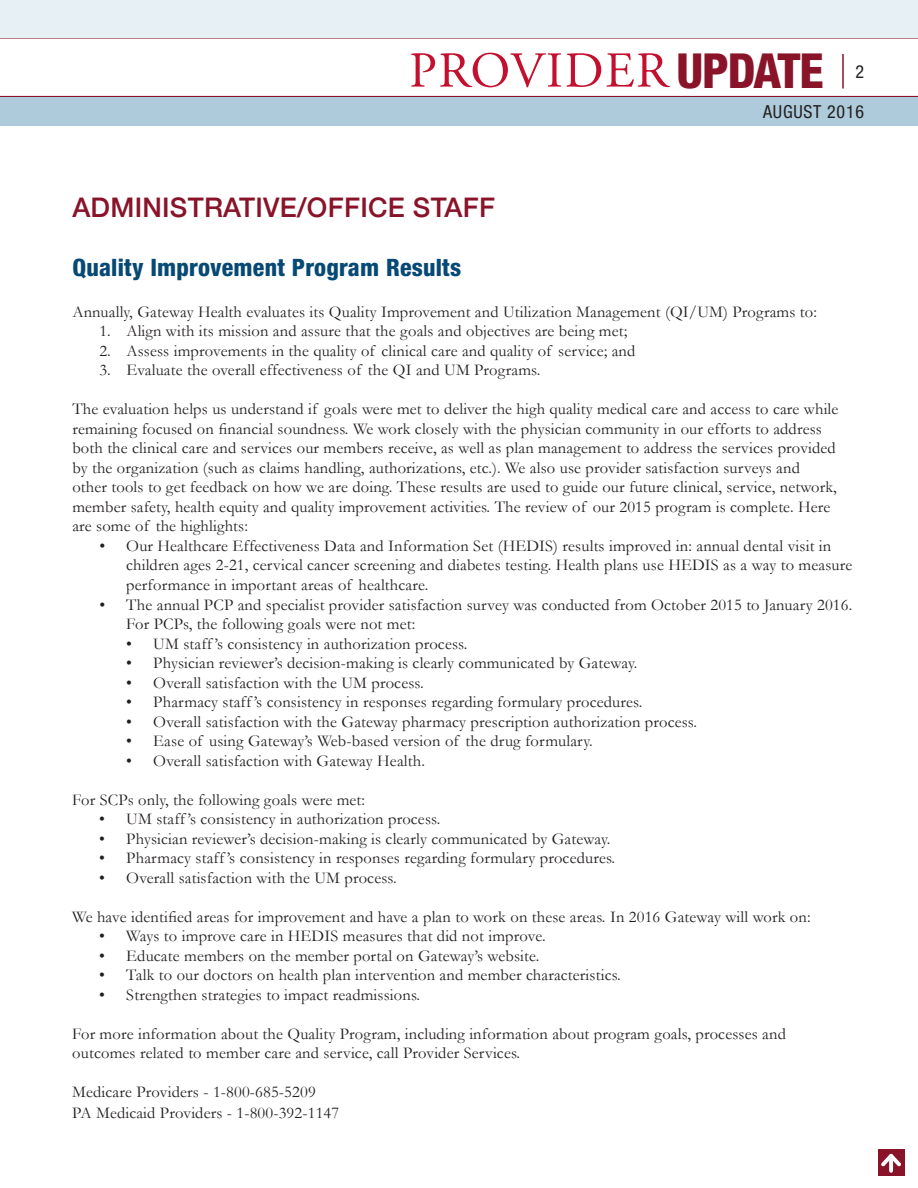
<style>
.page{position:relative;width:918px;height:1188px;background:#fff}
.page>*{position:absolute;margin:0;border:0;box-sizing:border-box;transform-origin:0 0}
.t1{font:50.25px "Adobe Garamond Pro";letter-spacing:.03em;color:#c3102f}
.t2{font:500 27px "Helvetica Neue";letter-spacing:.01em;color:#89142a}
.t3{font:800 condensed 24px "Helvetica Neue";letter-spacing:.01em;color:#074975}
.t4{font:condensed 18px "Helvetica Neue";letter-spacing:.04em;color:#231f20}
.t5{font:16.5px/19.5px "Garamond";letter-spacing:.01em;color:#231f20}
.s1{font-family:"Helvetica Neue";font-weight:800;font-stretch:condensed;font-size:48.45px;color:#89142a}
</style>
<div class="page">
<svg style="left:0;top:37px;width:918px;height:60px"></svg>
<div style="left:0;top:0;width:918px;height:37px;background:#e7f0f5"></div>
<div style="left:0;top:97px;width:918px;height:29px;background:#aecbdb"></div>
<div style="left:878px;top:1149px;width:27px;height:27px;background:#89142a"></div>
<svg style="left:881px;top:1153px;width:20px;height:17px"></svg>
<h1 class="t1" style="left:409px;top:40px;width:416px">PROVIDER <span class="s1">UPDATE</span></h1>
<p class="t4" style="left:855px;top:61px;width:10px">2</p>
<h2 class="t2" style="left:72px;top:186px;width:424px">ADMINISTRATIVE/OFFICE STAFF</h2>
<p class="t4" style="left:763px;top:101px;width:102px">AUGUST 2016</p>
<h3 class="t3" style="left:72px;top:253px;width:390px">Quality Improvement Program Results</h3>
<p class="t5" style="left:72px;top:302px;width:746px">Annually, Gateway Health evaluates its Quality Improvement and Utilization Management (QI/UM) Programs to:</p>
<p class="t5" style="left:99px;top:321px;width:530px">1. Align with its mission and assure that the goals and objectives are being met;</p>
<p class="t5" style="left:99px;top:341px;width:538px">2. Assess improvements in the quality of clinical care and quality of service; and</p>
<p class="t5" style="left:99px;top:360px;width:443px">3. Evaluate the overall effectiveness of the QI and UM Programs.</p>
<p class="t5" style="left:72px;top:399px;width:768px">The evaluation helps us understand if goals were met to deliver the high quality medical care and access to care while remaining focused on financial soundness. We work closely with the physician community in our efforts to address both the clinical care and services our members receive, as well as plan management to address the services provided by the organization (such as claims handling, authorizations, etc.). We also use provider satisfaction surveys and other tools to get feedback on how we are doing. These results are used to guide our future clinical, service, network, member safety, health equity and quality improvement activities. The review of our 2015 program is complete. Here are some of the highlights:</p>
<p class="t5" style="left:126px;top:536px;width:728px;text-indent:-27px">• Our Healthcare Effectiveness Data and Information Set (HEDIS) results improved in: annual dental visit in children ages 2-21, cervical cancer screening and diabetes testing. Health plans use HEDIS as a way to measure performance in important areas of healthcare.</p>
<p class="t5" style="left:126px;top:594px;width:728px;text-indent:-27px">• The annual PCP and specialist provider satisfaction survey was conducted from October 2015 to January 2016.<br>For PCPs, the following goals were not met:</p>
<p class="t5" style="left:126px;top:633px;width:343px">• UM staff ’s consistency in authorization process.</p>
<p class="t5" style="left:126px;top:653px;width:513px">• Physician reviewer’s decision-making is clearly communicated by Gateway.</p>
<p class="t5" style="left:126px;top:672px;width:299px">• Overall satisfaction with the UM process.</p>
<p class="t5" style="left:126px;top:692px;width:517px">• Pharmacy staff ’s consistency in responses regarding formulary procedures.</p>
<p class="t5" style="left:126px;top:711px;width:572px">• Overall satisfaction with the Gateway pharmacy prescription authorization process.</p>
<p class="t5" style="left:126px;top:731px;width:468px">• Ease of using Gateway’s Web-based version of the drug formulary.</p>
<p class="t5" style="left:126px;top:750px;width:300px">• Overall satisfaction with Gateway Health.</p>
<p class="t5" style="left:72px;top:789px;width:294px">For SCPs only, the following goals were met:</p>
<p class="t5" style="left:99px;top:809px;width:343px">• UM staff ’s consistency in authorization process.</p>
<p class="t5" style="left:99px;top:828px;width:513px">• Physician reviewer’s decision-making is clearly communicated by Gateway.</p>
<p class="t5" style="left:99px;top:848px;width:517px">• Pharmacy staff ’s consistency in responses regarding formulary procedures.</p>
<p class="t5" style="left:99px;top:867px;width:299px">• Overall satisfaction with the UM process.</p>
<p class="t5" style="left:72px;top:906px;width:740px">We have identified areas for improvement and have a plan to work on these areas. In 2016 Gateway will work on:</p>
<p class="t5" style="left:99px;top:926px;width:448px">• Ways to improve care in HEDIS measures that did not improve.</p>
<p class="t5" style="left:99px;top:945px;width:442px">• Educate members on the member portal on Gateway’s website.</p>
<p class="t5" style="left:99px;top:965px;width:523px">• Talk to our doctors on health plan intervention and member characteristics.</p>
<p class="t5" style="left:99px;top:984px;width:322px">• Strengthen strategies to impact readmissions.</p>
<p class="t5" style="left:72px;top:1023px;width:715px">For more information about the Quality Program, including information about program goals, processes and outcomes related to member care and service, call Provider Services.</p>
<p class="t5" style="left:72px;top:1081px;width:268px;line-height:21px">Medicare Providers - 1-800-685-5209<br>PA Medicaid Providers - 1-800-392-1147</p>
</div>
